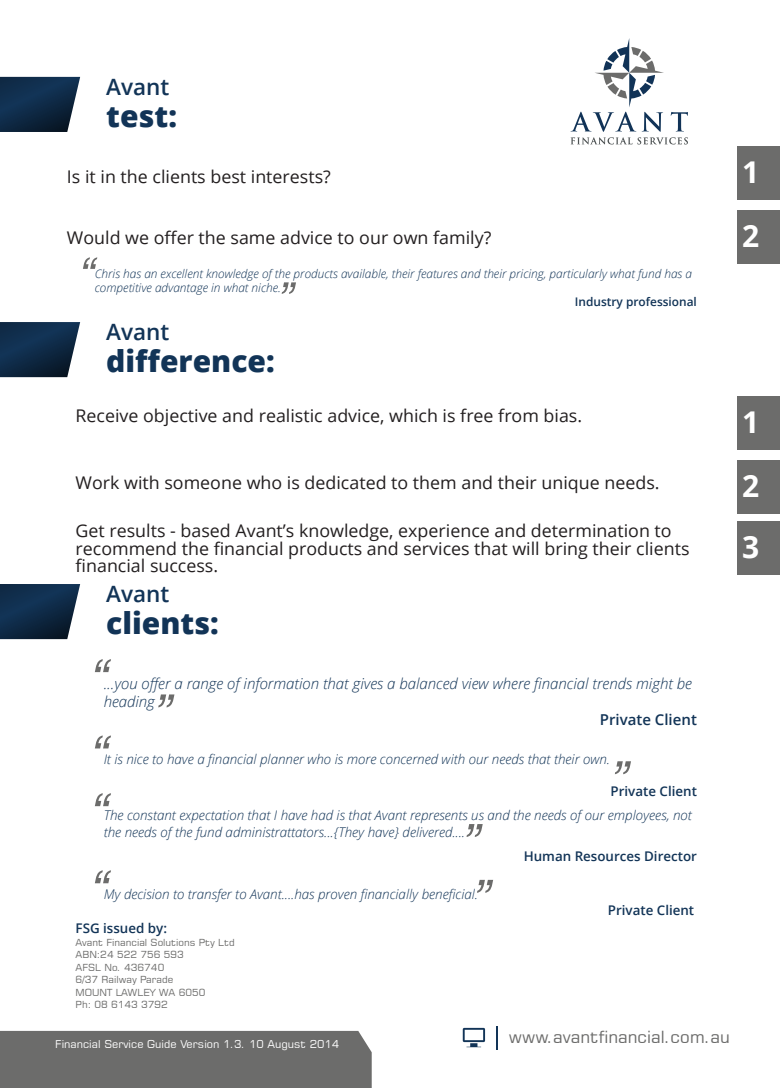
<style>
.page{position:relative;width:780px;height:1088px;background:#fff}
.page>*{position:absolute;margin:0;border:0;box-sizing:border-box;transform-origin:0 0}
.t1{font:800 30px "Open Sans";color:#123457}
.t2{font:700 30px/63.9px "Open Sans";color:#fff}
.t3{font:600 22.5px "Open Sans";color:#123457}
.t4{font:17.5px/17.5px "Open Sans";color:#231f20}
.t5{font:16.75px "Square 721 BT";color:#6c6c6b}
.t6{font:italic 300 15px/18px "Open Sans";color:#123457}
.t7{font:600 15px "Open Sans";color:#123457}
.t8{font:italic 300 13.38px/16px "Open Sans";color:#123457}
.t9{font:600 13.38px "Open Sans";color:#123457}
.t10{font:italic 300 11.88px/14.2px "Open Sans";color:#123457}
.t11{font:600 11.88px "Open Sans";color:#123457}
.t12{font:10.75px "Square 721 BT";color:#fff}
.t13{font:9.75px/12.5px "Square 721 BT";color:#6c6c6b}
</style>
<div class="page">
<svg style="left:0;top:77px;width:80px;height:55px;background:#213a54"></svg>
<div style="left:0;top:1031px;width:372px;height:57px;background:#6c6c6b"></div>
<div style="left:737px;top:146px;width:43px;height:54px;background:#6c6c6b"></div>
<div style="left:737px;top:210px;width:43px;height:54px;background:#6c6c6b"></div>
<div style="left:737px;top:396px;width:43px;height:54px;background:#6c6c6b"></div>
<div style="left:737px;top:460px;width:43px;height:53px;background:#6c6c6b"></div>
<div style="left:737px;top:521px;width:43px;height:53px;background:#6c6c6b"></div>
<svg style="left:0;top:322px;width:80px;height:55px;background:#213a54"></svg>
<svg style="left:0;top:584px;width:80px;height:55px;background:#213a54"></svg>
<svg style="left:95px;top:659px;width:16px;height:13px"></svg>
<svg style="left:158px;top:694px;width:16px;height:13px"></svg>
<svg style="left:95px;top:870px;width:16px;height:13px"></svg>
<svg style="left:477px;top:880px;width:16px;height:13px"></svg>
<svg style="left:95px;top:735px;width:16px;height:13px"></svg>
<svg style="left:95px;top:793px;width:16px;height:13px"></svg>
<svg style="left:615px;top:761px;width:16px;height:13px"></svg>
<svg style="left:466px;top:824px;width:16px;height:13px"></svg>
<svg style="left:570px;top:38px;width:118px;height:106px"></svg>
<hr style="left:496px;top:1026px;width:2px;height:23px;background:#123457">
<svg style="left:463px;top:1028px;width:22px;height:19px"></svg>
<svg style="left:83px;top:257px;width:14px;height:12px"></svg>
<svg style="left:281px;top:282px;width:15px;height:12px"></svg>
<p class="t3" style="left:106px;top:72px;width:65px">Avant</p>
<h1 class="t1" style="left:106px;top:93px;width:72px">test:</h1>
<p class="t4" style="left:67px;top:168px;width:265px">Is it in the clients best interests?</p>
<h1 class="t2" style="left:742px;top:141px;width:19px">1<br>2</h1>
<p class="t4" style="left:67px;top:228px;width:426px">Would we offer the same advice to our own family?</p>
<p class="t10" style="left:95px;top:266px;width:598px">Chris has an excellent knowledge of the products available, their features and their pricing, particularly what fund has a competitive advantage in what niche.</p>
<p class="t11" style="left:575px;top:294px;width:123px">Industry professional</p>
<p class="t3" style="left:106px;top:317px;width:65px">Avant</p>
<h1 class="t1" style="left:106px;top:338px;width:170px">difference:</h1>
<p class="t4" style="left:76px;top:406px;width:508px">Receive objective and realistic advice, which is free from bias.</p>
<p class="t4" style="left:76px;top:473px;width:585px">Work with someone who is dedicated to them and their unique needs.</p>
<p class="t4" style="left:76px;top:522px;width:615px">Get results - based Avant’s knowledge, experience and determination to recommend the financial products and services that will bring their clients financial success.</p>
<p class="t3" style="left:106px;top:579px;width:65px">Avant</p>
<h1 class="t1" style="left:106px;top:600px;width:114px">clients:</h1>
<h1 class="t2" style="left:742px;top:390px;width:19px">1<br>2</h1>
<h1 class="t2" style="left:742px;top:515px;width:19px">3</h1>
<p class="t6" style="left:104px;top:674px;width:590px">...you offer a range of information that gives a balanced view where financial trends might be heading</p>
<p class="t7" style="left:600px;top:709px;width:98px">Private Client</p>
<p class="t8" style="left:104px;top:750px;width:508px">It is nice to have a financial planner who is more concerned with our needs that their own.</p>
<p class="t9" style="left:610px;top:782px;width:88px">Private Client</p>
<p class="t8" style="left:104px;top:807px;width:589px">The constant expectation that I have had is that Avant represents us and the needs of our employees, not the needs of the fund administrattators...{They have} delivered....</p>
<p class="t9" style="left:523px;top:847px;width:175px">Human Resources Director</p>
<p class="t8" style="left:104px;top:885px;width:376px">My decision to transfer to Avant....has proven financially beneficial.</p>
<p class="t9" style="left:76px;top:919px;width:93px">FSG issued by:</p>
<p class="t13" style="left:76px;top:936px;width:161px">Avant Financial Solutions Pty Ltd<br>ABN:24 522 756 593<br>AFSL No. 436740<br>6/37 Railway Parade<br>MOUNT LAWLEY WA 6050<br>Ph: 08 6143 3792</p>
<p class="t12" style="left:55px;top:1038px;width:285px">Financial Service Guide Version 1.3. 10 August 2014</p>
<p class="t9" style="left:607px;top:901px;width:88px">Private Client</p>
<p class="t5" style="left:509px;top:1026px;width:222px">www.avantfinancial.com.au</p>
</div>
